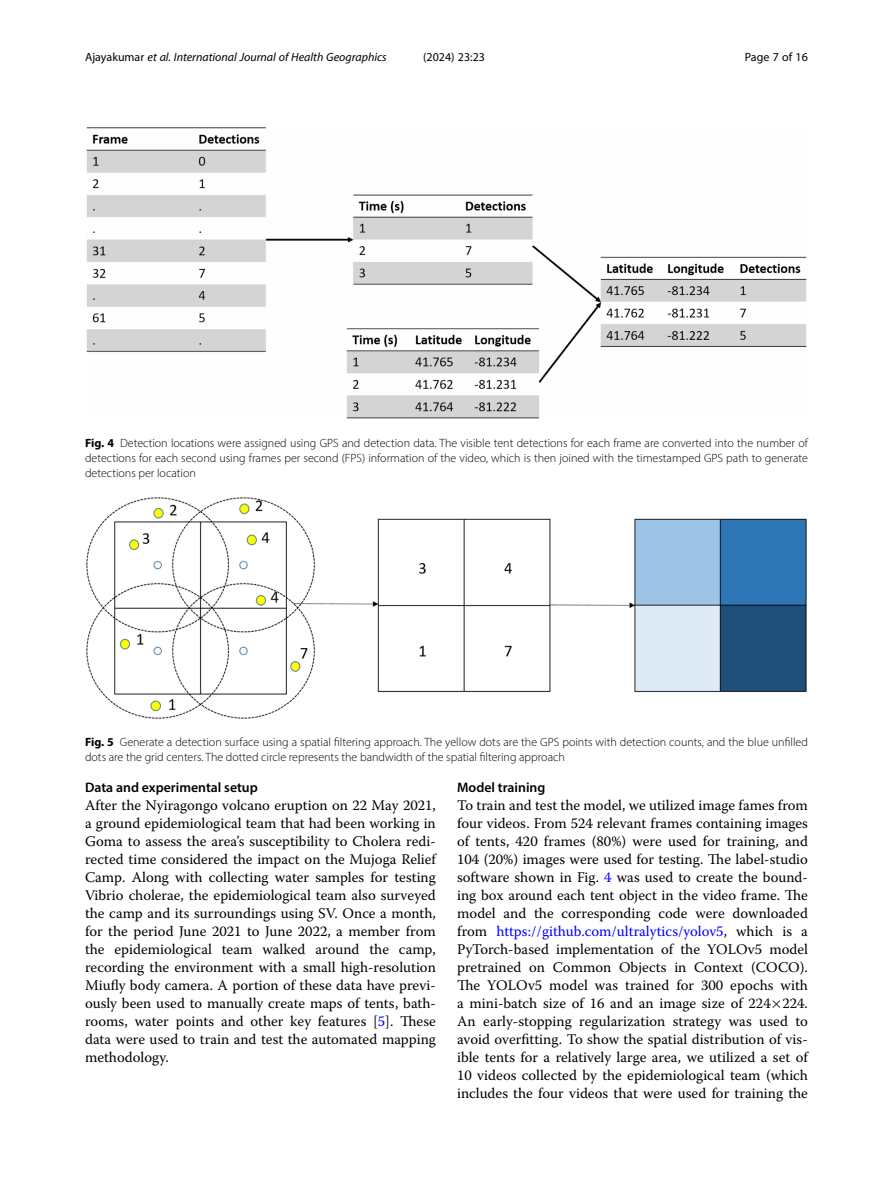
<style>
.page{position:relative;width:893px;height:1191px;background:#fff}
.page>*{position:absolute;margin:0;border:0;box-sizing:border-box;transform-origin:0 0}
.Body_Text{font:14.7px/18px "Warnock Pro";color:#000;text-align:justify}
.Head_2{font:600 13.8px "Myriad Pro";color:#000}
.Figure_Caption{font:300 12px/15px "Myriad Pro";color:#000}
.t1{font:italic 12px "Myriad Pro";color:#000}
.t2{font:12px "Myriad Pro";color:#000}
.s1{font-style:normal}
.s2{font-weight:700}
.s3{color:#00f}
</style>
<div class="page">
<img style="left:86px;top:497px;width:721px;height:222px">
<img style="left:86px;top:127px;width:721px;height:292px">
<p class="t1" style="left:85px;top:50px;width:303px"><span class="s1">Ajayakumar</span> et al. International Journal of Health Geographics</p>
<p class="t2" style="left:423px;top:50px;width:63px">(2024) 23:23</p>
<p class="t2" style="left:745px;top:50px;width:65px">Page 7 of 16</p>
<p class="Figure_Caption" style="left:85px;top:435px;width:724px;text-align:justify"><span class="s2">Fig. 4</span> Detection locations were assigned using GPS and detection data. The visible tent detections for each frame are converted into the number of detections for each second using frames per second (FPS) information of the video, which is then joined with the timestamped GPS path to generate detections per location</p>
<p class="Figure_Caption" style="left:85px;top:734px;width:724px"><span class="s2">Fig. 5</span> Generate a detection surface using a spatial filtering approach. The yellow dots are the GPS points with detection counts, and the blue unfilled dots are the grid centers. The dotted circle represents the bandwidth of the spatial filtering approach</p>
<p class="Head_2" style="left:85px;top:779px;width:174px">Data and experimental setup</p>
<p class="Body_Text" style="left:85px;top:796px;width:352px">After the Nyiragongo volcano eruption on 22 May 2021, a ground epidemiological team that had been working in Goma to assess the area’s susceptibility to Cholera redi&shy;rected time considered the impact on the Mujoga Relief Camp. Along with collecting water samples for testing Vibrio cholerae, the epidemiological team also surveyed the camp and its surroundings using SV. Once a month, for the period June 2021 to June 2022, a member from the epidemiological team walked around the camp, recording the environment with a small high-resolution Miufly body camera. A portion of these data have previ&shy;ously been used to manually create maps of tents, bath&shy;rooms, water points and other key features [<span class="s3">5</span>]. These data were used to train and test the automated mapping methodology.</p>
<p class="Head_2" style="left:457px;top:779px;width:90px">Model training</p>
<p class="Body_Text" style="left:457px;top:796px;width:352px">To train and test the model, we utilized image fames from four videos. From 524 relevant frames containing images of tents, 420 frames (80%) were used for training, and 104 (20%) images were used for testing. The label-studio software shown in Fig. <span class="s3">4</span> was used to create the bound&shy;ing box around each tent object in the video frame. The model and the corresponding code were downloaded from <span class="s3">https://github.com/ultralytics/yolov5</span>, which is a PyTorch-based implementation of the YOLOv5 model pretrained on Common Objects in Context (COCO).<br>The YOLOv5 model was trained for 300 epochs with a mini-batch size of 16 and an image size of 224 224.<br>An early-stopping regularization strategy was used to avoid overfitting. To show the spatial distribution of vis&shy;ible tents for a relatively large area, we utilized a set of 10 videos collected by the epidemiological team (which includes the four videos that were used for training the</p>
</div>
